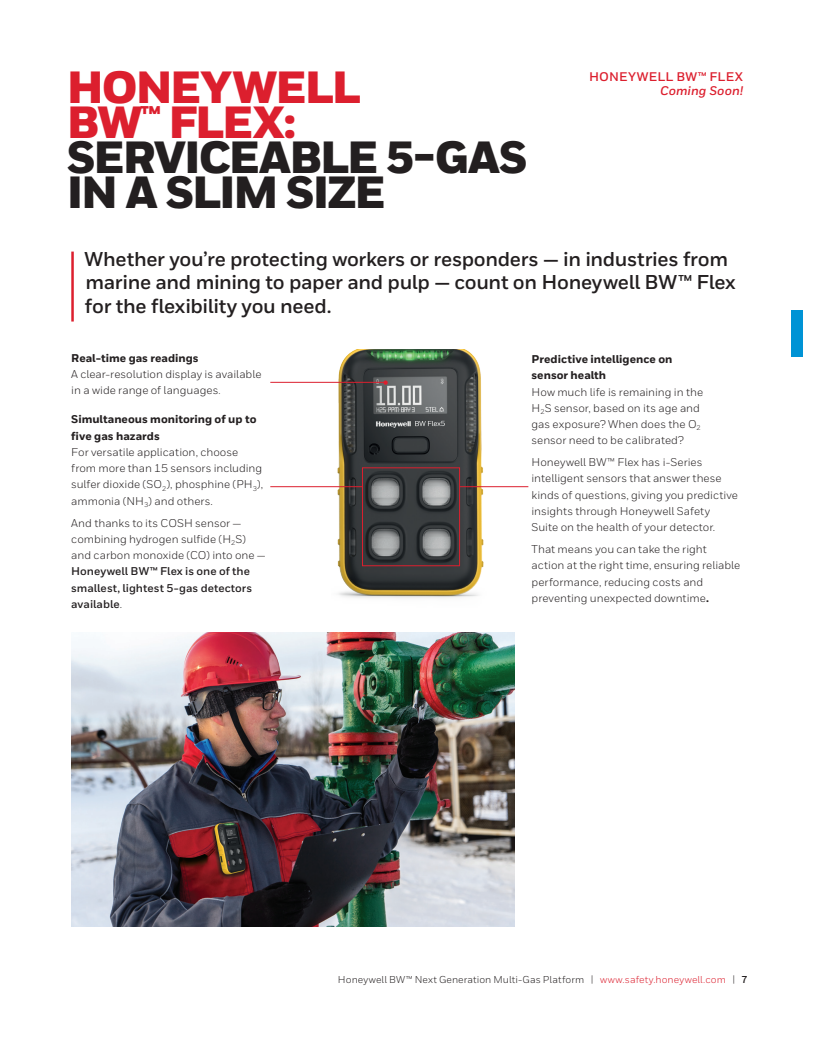
<style>
.page{position:relative;width:818px;height:1043px;background:#fff}
.page>*{position:absolute;margin:0;border:0;box-sizing:border-box;transform-origin:0 0}
.t1{font:900 45px/35px "Honeywell Sans";letter-spacing:-.045em;color:#231f20}
.t2{font:700 20px/23.8px "Honeywell Sans";letter-spacing:-.015em;color:#231f20}
.t3{font:700 12.5px "Honeywell Sans";letter-spacing:.015em;color:#dc1f2e}
.t4{font:italic 700 12.5px "Honeywell Sans";letter-spacing:.005em;color:#dc1f2e}
.t5{font:11.25px/16.2px "Honeywell Sans";color:#231f20}
.t6{font:800 11.25px/16.2px "Honeywell Sans";color:#231f20}
.t7{font:700 11.25px/16.2px "Honeywell Sans";color:#231f20}
.t8{font:10px "Honeywell Sans";letter-spacing:.01em;color:#231f20}
.s1{color:#dc1f2e}
.s2{font-size:10px}
.s3{font-weight:400}
.s4{font-weight:800}
.s5{font-weight:700}
</style>
<div class="page">
<img style="left:332px;top:349px;width:158px;height:249px">
<img style="left:71px;top:632px;width:443px;height:294px">
<div style="left:791px;top:311px;width:11px;height:46px;background:#0093d5"></div>
<hr style="left:71px;top:251px;width:3px;height:70px;background:#dc1f2e">
<div style="left:362px;top:467px;width:98px;height:99px;border:1px solid #dc1f2e"></div>
<hr style="left:270px;top:382px;width:115px;height:1px;background:#dc1f2e">
<hr style="left:270px;top:486px;width:92px;height:1px;background:#dc1f2e">
<hr style="left:459px;top:486px;width:69px;height:1px;background:#dc1f2e">
<svg style="left:383px;top:380px;width:5px;height:5px"></svg>
<h1 class="t1" style="left:67px;top:72px;width:462px"><span class="s1">HONEYWELL<br>BW</span><sup>™</sup> <span class="s1">FLEX:<br></span>SERVICEABLE 5-GAS<br>IN A SLIM SIZE</h1>
<p class="t3" style="left:589px;top:69px;width:155px">HONEYWELL BW™ FLEX</p>
<p class="t4" style="left:660px;top:83px;width:84px">Coming Soon!</p>
<h2 class="t2" style="left:85px;top:247px;width:652px">Whether you’re protecting workers or responders — in industries from marine and mining to paper and pulp — count on Honeywell BW™ Flex for the flexibility you need.</h2>
<p class="t6" style="left:71px;top:350px;width:129px">Real-time gas readings</p>
<p class="t5" style="left:71px;top:366px;width:192px">A clear-resolution display is available in a wide range of languages<span class="s2">.</span></p>
<p class="t6" style="left:71px;top:412px;width:187px">Simultaneous monitoring of up to five gas hazards</p>
<p class="t5" style="left:71px;top:444px;width:193px">For versatile application, choose from more than 15 sensors including sulfer dioxide (SO<sub>2</sub>), phosphine (PH<sub>3</sub>), ammonia (NH<sub>3</sub>) and others.</p>
<p class="t5" style="left:71px;top:514px;width:196px">And thanks to its COSH sensor — combining hydrogen sulfide (H<sub>2</sub>S) and carbon monoxide (CO) into one —</p>
<p class="t7" style="left:71px;top:563px;width:182px">Honeywell BW™ Flex is one of the smallest, lightest 5-gas detectors available<span class="s3">.</span></p>
<p class="t6" style="left:531px;top:351px;width:142px">Predictive intelligence on sensor health</p>
<p class="t5" style="left:531px;top:383px;width:173px">How much life is remaining in the<br>H<sub>2</sub>S sensor, based on its age and gas exposure? When does the O<sub>2 </sub>sensor need to be calibrated?</p>
<p class="t5" style="left:531px;top:454px;width:208px">Honeywell BW™ Flex has i-Series intelligent sensors that answer these kinds of questions, giving you predictive insights through Honeywell Safety Suite on the health of your detector.</p>
<p class="t5" style="left:531px;top:541px;width:210px">That means you can take the right action at the right time, ensuring reliable performance, reducing costs and preventing unexpected downtime<span class="s4">.</span></p>
<p class="t8" style="left:338px;top:973px;width:410px">Honeywell BW™ Next Generation Multi-Gas Platform | <span class="s1">www.safety.honeywell.com</span> | <span class="s5">7</span></p>
</div>
